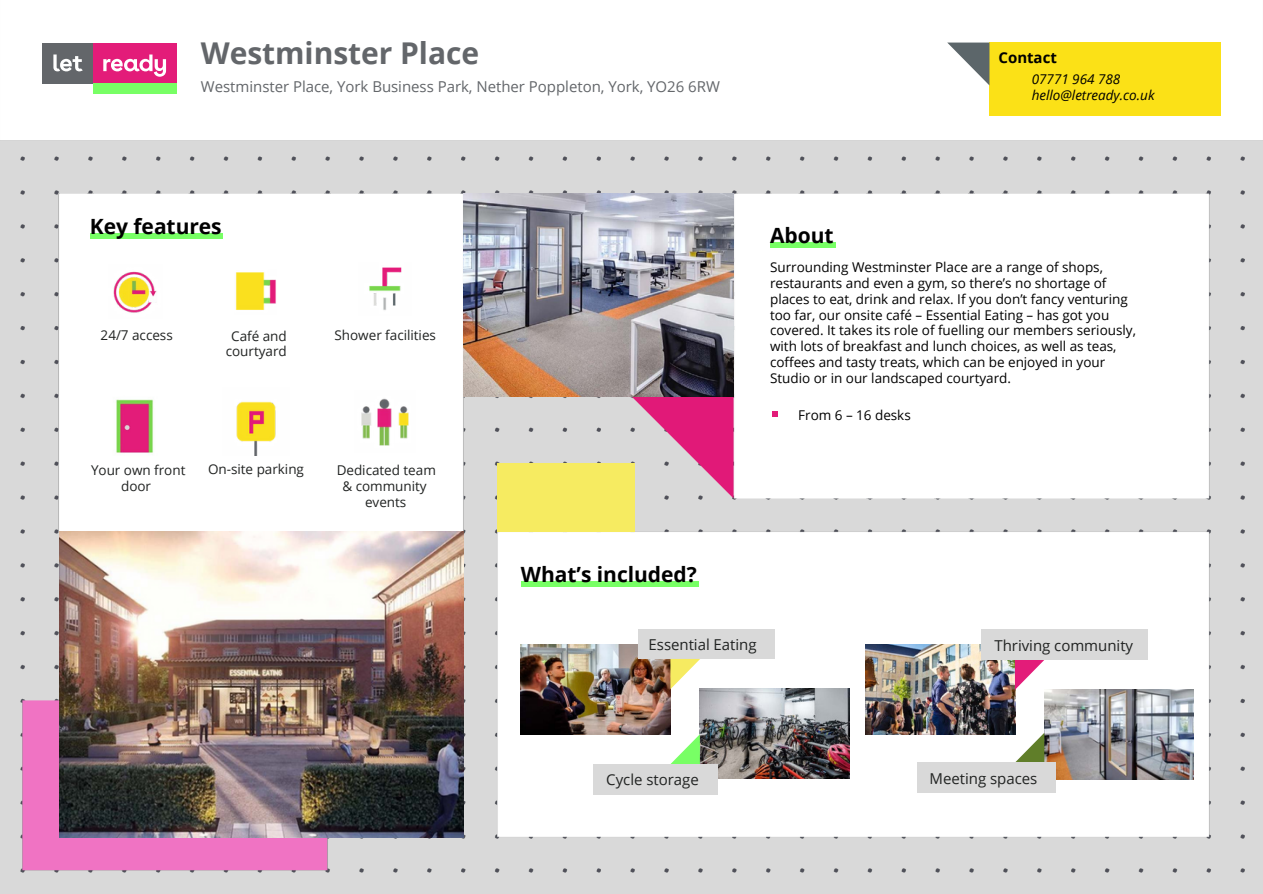
<style>
.page{position:relative;width:1263px;height:894px;background:#fff}
.page>*{position:absolute;margin:0;border:0;box-sizing:border-box;transform-origin:0 0}
.t1{font:700 30px "Open Sans";color:#63666a}
.t2{font:700 21px "Open Sans";color:#000}
.t3{font:15px "Open Sans";color:#63666a}
.t4{font:15px "Open Sans";color:#212322}
.t5{font:700 15px "Open Sans";color:#000}
.t6{font:13.5px/15.8px "Open Sans";color:#000}
.t7{font:13.5px/15.8px "Open Sans";color:#212322;text-align:center}
.t8{font:italic 13.5px/15.8px "Open Sans";color:#000}
</style>
<div class="page">
<img style="left:0;top:42px;width:1263px;height:851px">
<img style="left:521px;top:644px;width:149px;height:90px">
<img style="left:865px;top:644px;width:150px;height:90px">
<img style="left:700px;top:688px;width:149px;height:90px">
<img style="left:1044px;top:689px;width:150px;height:90px">
<svg style="left:670px;top:734px;width:30px;height:30px"></svg>
<div style="left:593px;top:764px;width:125px;height:30px;background:#d9d9d9"></div>
<div style="left:639px;top:629px;width:135px;height:29px;background:#d9d9d9"></div>
<svg style="left:670px;top:658px;width:30px;height:31px"></svg>
<svg style="left:1014px;top:732px;width:30px;height:30px"></svg>
<div style="left:918px;top:762px;width:137px;height:30px;background:#d9d9d9"></div>
<svg style="left:1015px;top:659px;width:30px;height:30px"></svg>
<div style="left:981px;top:629px;width:166px;height:30px;background:#d9d9d9"></div>
<img style="left:463px;top:194px;width:270px;height:202px">
<div style="left:90px;top:233px;width:132px;height:6px;background:#78ff65"></div>
<div style="left:43px;top:43px;width:50px;height:41px;background:#63666a"></div>
<div style="left:93px;top:43px;width:83px;height:41px;background:#e31c79"></div>
<div style="left:93px;top:84px;width:83px;height:10px;background:#78ff65"></div>
<svg style="left:53px;top:54px;width:30px;height:17px"></svg>
<svg style="left:103px;top:54px;width:63px;height:23px"></svg>
<div style="left:497px;top:463px;width:138px;height:69px;background:#f6eb61"></div>
<div style="left:989px;top:43px;width:231px;height:72px;background:#fbe117"></div>
<svg style="left:947px;top:43px;width:42px;height:42px"></svg>
<img style="left:59px;top:532px;width:404px;height:304px">
<img style="left:222px;top:387px;width:68px;height:68px">
<img style="left:102px;top:391px;width:67px;height:68px">
<div style="left:521px;top:581px;width:177px;height:5px;background:#78ff65"></div>
<div style="left:770px;top:242px;width:65px;height:5px;background:#78ff65"></div>
<img style="left:358px;top:263px;width:53px;height:53px">
<img style="left:235px;top:269px;width:42px;height:45px">
<img style="left:354px;top:390px;width:62px;height:62px">
<img style="left:108px;top:264px;width:54px;height:54px">
<svg style="left:772px;top:411px;width:5px;height:5px"></svg>
<h4 class="t1" style="left:201px;top:32px;width:280px">Westminster Place</h4>
<p class="t3" style="left:201px;top:76px;width:520px">Westminster Place, York Business Park, Nether Poppleton, York, YO26 6RW</p>
<p class="t5" style="left:998px;top:47px;width:60px">Contact</p>
<h2 class="t8" style="left:1032px;top:71px;width:124px">07771 964 788 hello@letready.co.uk</h2>
<h4 class="t2" style="left:90px;top:211px;width:133px">Key features</h4>
<p class="t2" style="left:770px;top:220px;width:65px">About</p>
<p class="t7" style="left:101px;top:326px;width:74px">24/7 access</p>
<p class="t7" style="left:226px;top:327px;width:63px">Café and courtyard</p>
<p class="t7" style="left:335px;top:326px;width:103px">Shower facilities</p>
<p class="t6" style="left:770px;top:259px;width:367px">Surrounding Westminster Place are a range of shops, restaurants and even a gym, so there’s no shortage of places to eat, drink and relax. If you don’t fancy venturing too far, our onsite café – Essential Eating – has got you covered. It takes its role of fuelling our members seriously, with lots of breakfast and lunch choices, as well as teas, coffees and tasty treats, which can be enjoyed in your Studio or in our landscaped courtyard.</p>
<p class="t6" style="left:798px;top:406px;width:114px">From 6 – 16 desks</p>
<p class="t7" style="left:91px;top:461px;width:96px">Your own front</p>
<p class="t7" style="left:121px;top:478px;width:32px">door</p>
<p class="t7" style="left:208px;top:461px;width:97px">On-site parking</p>
<p class="t7" style="left:337px;top:461px;width:101px">Dedicated team &amp; community</p>
<p class="t7" style="left:365px;top:494px;width:43px">events</p>
<p class="t2" style="left:521px;top:559px;width:177px">What’s included?</p>
<h2 class="t4" style="left:649px;top:633px;width:110px">Essential Eating</h2>
<p class="t4" style="left:994px;top:634px;width:140px">Thriving community</p>
<p class="t4" style="left:606px;top:768px;width:94px">Cycle storage</p>
<h4 class="t4" style="left:929px;top:768px;width:109px">Meeting spaces</h4>
</div>
